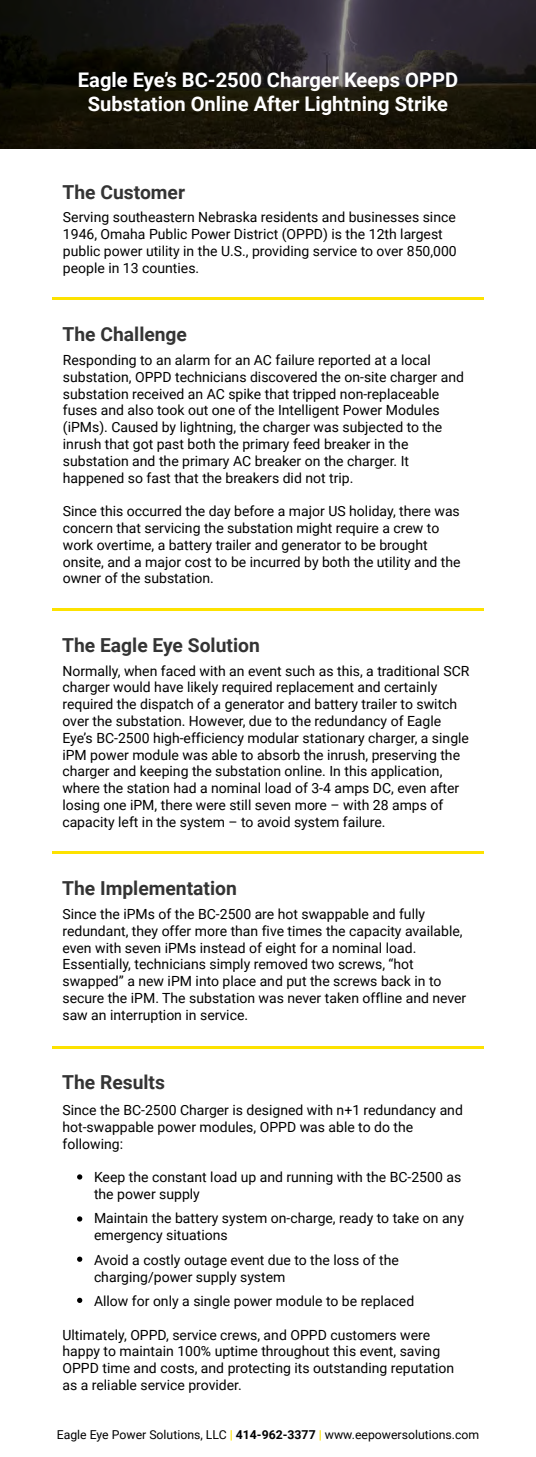
<style>
.page{position:relative;width:536px;height:1457px;background:#fff}
.page>*{position:absolute;margin:0;border:0;box-sizing:border-box;transform-origin:0 0}
.t1{font:700 20.12px/24.2px "Roboto";color:#fff;text-align:center}
.t2{font:700 19.25px "Roboto";color:#343434}
.t3{font:14px/16.8px "Roboto";color:#000}
.t4{font:12.25px "Roboto";color:#000}
.s1{font-weight:700;color:#fde200}
.s2{font-weight:700}
</style>
<div class="page">
<hr style="left:52px;top:298px;width:431px;height:2px;background:#fde200">
<hr style="left:52px;top:608px;width:431px;height:3px;background:#fde200">
<hr style="left:52px;top:851px;width:431px;height:3px;background:#fde200">
<hr style="left:52px;top:1046px;width:431px;height:2px;background:#fde200">
<svg style="left:0;top:0;width:536px;height:149px;background:#1d1a16"></svg>
<svg style="left:77px;top:1174px;width:5px;height:6px"></svg>
<svg style="left:77px;top:1216px;width:5px;height:6px"></svg>
<svg style="left:77px;top:1256px;width:5px;height:6px"></svg>
<svg style="left:77px;top:1298px;width:5px;height:5px"></svg>
<h1 class="t1" style="left:78px;top:67px;width:381px">Eagle Eye’s BC-2500 Charger Keeps OPPD<br>Substation Online After Lightning Strike</h1>
<h2 class="t2" style="left:63px;top:178px;width:124px">The Customer</h2>
<p class="t3" style="left:63px;top:208px;width:395px">Serving southeastern Nebraska residents and businesses since 1946, Omaha Public Power District (OPPD) is the 12th largest public power utility in the U.S., providing service to over 850,000 people in 13 counties.</p>
<h2 class="t2" style="left:63px;top:321px;width:126px">The Challenge</h2>
<p class="t3" style="left:63px;top:351px;width:402px">Responding to an alarm for an AC failure reported at a local substation, OPPD technicians discovered the on-site charger and substation received an AC spike that tripped non-replaceable fuses and also took out one of the Intelligent Power Modules (iPMs). Caused by lightning, the charger was subjected to the inrush that got past both the primary feed breaker in the substation and the primary AC breaker on the charger. It happened so fast that the breakers did not trip.</p>
<p class="t3" style="left:63px;top:502px;width:399px">Since this occurred the day before a major US holiday, there was concern that servicing the substation might require a crew to work overtime, a battery trailer and generator to be brought onsite, and a major cost to be incurred by both the utility and the owner of the substation.</p>
<h2 class="t2" style="left:62px;top:631px;width:199px">The Eagle Eye Solution</h2>
<p class="t3" style="left:62px;top:662px;width:408px">Normally, when faced with an event such as this, a traditional SCR charger would have likely required replacement and certainly required the dispatch of a generator and battery trailer to switch over the substation. However, due to the redundancy of Eagle Eye’s BC-2500 high-efficiency modular stationary charger, a single iPM power module was able to absorb the inrush, preserving the charger and keeping the substation online. In this application, where the station had a nominal load of 3-4 amps DC, even after losing one iPM, there were still seven more – with 28 amps of capacity left in the system – to avoid system failure.</p>
<h2 class="t2" style="left:62px;top:875px;width:176px">The Implementation</h2>
<p class="t3" style="left:62px;top:905px;width:405px">Since the iPMs of the BC-2500 are hot swappable and fully redundant, they offer more than five times the capacity available, even with seven iPMs instead of eight for a nominal load.<br>Essentially, technicians simply removed two screws, “hot swapped” a new iPM into place and put the screws back in to secure the iPM. The substation was never taken offline and never saw an interruption in service.</p>
<h2 class="t2" style="left:62px;top:1069px;width:104px">The Results</h2>
<p class="t3" style="left:62px;top:1101px;width:402px">Since the BC-2500 Charger is designed with n+1 redundancy and hot-swappable power modules, OPPD was able to do the following:</p>
<p class="t3" style="left:94px;top:1168px;width:368px">Keep the constant load up and running with the BC-2500 as the power supply</p>
<p class="t3" style="left:94px;top:1209px;width:371px">Maintain the battery system on-charge, ready to take on any emergency situations</p>
<p class="t3" style="left:94px;top:1251px;width:306px">Avoid a costly outage event due to the loss of the charging/power supply system</p>
<p class="t3" style="left:94px;top:1292px;width:321px">Allow for only a single power module to be replaced</p>
<p class="t3" style="left:62px;top:1326px;width:393px">Ultimately, OPPD, service crews, and OPPD customers were happy to maintain 100% uptime throughout this event, saving OPPD time and costs, and protecting its outstanding reputation as a reliable service provider.</p>
<p class="t4" style="left:57px;top:1426px;width:424px">Eagle Eye Power Solutions, LLC <span class="s1">|</span> <span class="s2">414-962-3377</span> <span class="s1">|</span> www.eepowersolutions.com</p>
</div>
